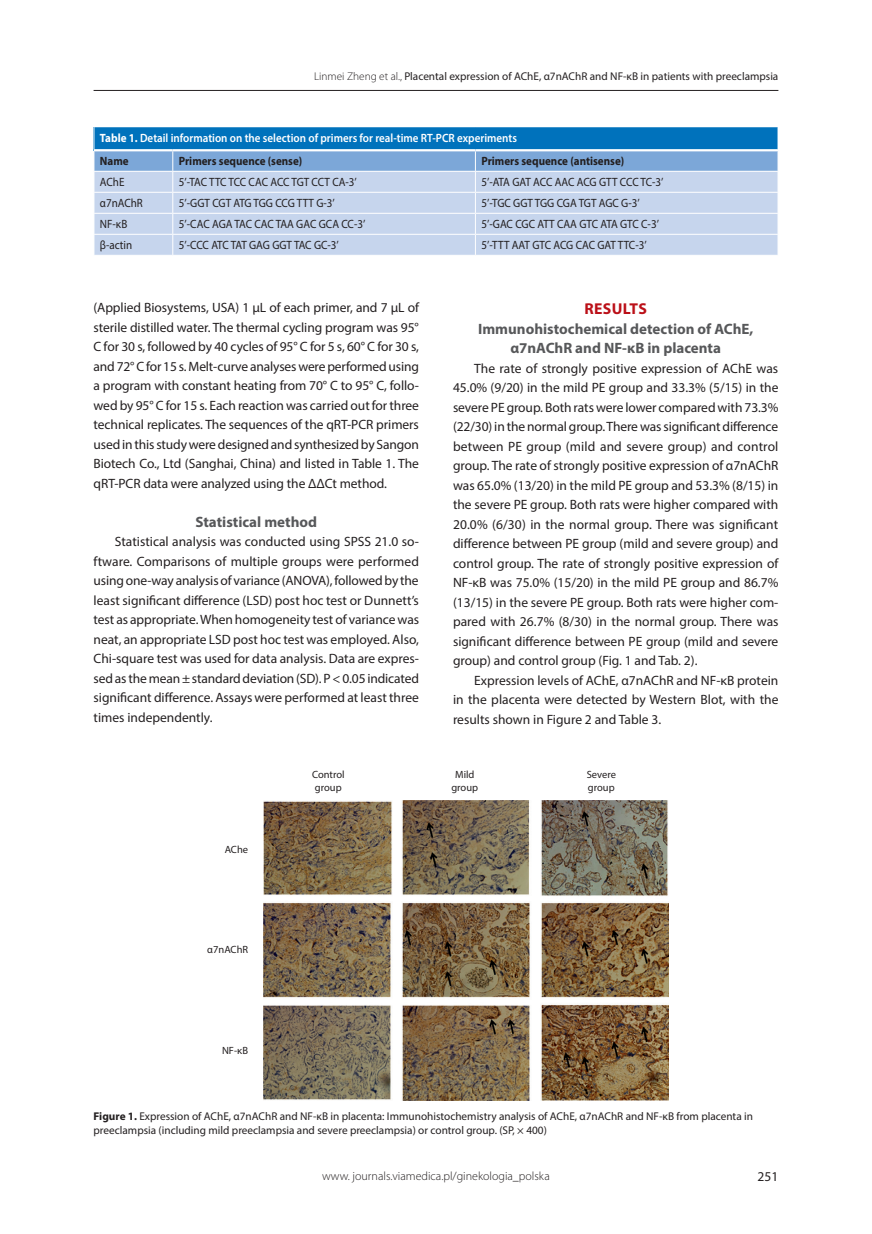
<style>
.page{position:relative;width:872px;height:1234px;background:#fff}
.page>*{position:absolute;margin:0;border:0;box-sizing:border-box;transform-origin:0 0}
._05_-_Srodtytul_1{font:700 15.75px "Myriad Pro";letter-spacing:.02em;color:#bb1018}
._05_-_Środtytul_2{font:700 15px/19.5px "Myriad Pro";color:#57585a;text-align:center}
._08_-_Tekst{font:13.5px/19.5px "Myriad Pro";color:#231f20;text-align:justify}
._99_str_P{font:13.5px "Myriad Pro";color:#231f20}
._24_-_Tabela_-_tekst{font:12px "Myriad Pro";letter-spacing:-.015em;color:#231f20;scale:.92 1}
._22_-_Tabela_-_tytuł{font:600 12px "Myriad Pro";color:#fff;scale:.92 1}
._23_-_Tabela_-_nagłó{font:700 12px "Myriad Pro";color:#231f20;scale:.92 1}
.t1{font:300 12px "Myriad Pro";color:#231f20}
._21_-_Rycina_-_podpi{font:11.25px/14.2px "Myriad Pro";color:#231f20}
.t2{font:10.5px/12.6px "Myriad Pro";color:#231f20}
.s1{font-weight:300}
.s2{font-weight:700}
</style>
<div class="page">
<hr style="left:94px;top:90px;width:684px;height:1px;background:#231f20">
<svg style="left:94px;top:127px;width:684px;height:128px;background:#9bbee2"></svg>
<hr style="left:94px;top:149px;width:79px;height:2px;background:#fff">
<hr style="left:173px;top:149px;width:302px;height:2px;background:#fff">
<hr style="left:475px;top:149px;width:303px;height:2px;background:#fff">
<img style="left:263px;top:800px;width:405px;height:300px">
<p class="_21_-_Rycina_-_podpi" style="left:314px;top:69px;width:466px"><span class="s1">Linmei Zheng et al.,</span> Placental expression of AChE, α7nAChR and NF-κB in patients with preeclampsia</p>
<p class="_22_-_Tabela_-_tytuł" style="left:100px;top:130px;width:455px"><span class="s2">Table 1.</span> Detail information on the selection of primers for real-time RT-PCR experiments</p>
<p class="_23_-_Tabela_-_nagłó" style="left:100px;top:153px;width:33px">Name</p>
<p class="_23_-_Tabela_-_nagłó" style="left:179px;top:153px;width:136px">Primers sequence (sense)</p>
<p class="_23_-_Tabela_-_nagłó" style="left:481px;top:153px;width:157px">Primers sequence (antisense)</p>
<p class="_24_-_Tabela_-_tekst" style="left:100px;top:175px;width:28px">AChE</p>
<p class="_24_-_Tabela_-_tekst" style="left:179px;top:175px;width:195px">5’-TAC TTC TCC CAC ACC TGT CCT CA-3’</p>
<p class="_24_-_Tabela_-_tekst" style="left:481px;top:175px;width:199px">5’-ATA GAT ACC AAC ACG GTT CCC TC-3’</p>
<p class="_24_-_Tabela_-_tekst" style="left:100px;top:196px;width:48px">α7nAChR</p>
<p class="_24_-_Tabela_-_tekst" style="left:179px;top:196px;width:171px">5’-GGT CGT ATG TGG CCG TTT G-3’</p>
<p class="_24_-_Tabela_-_tekst" style="left:481px;top:196px;width:174px">5’-TGC GGT TGG CGA TGT AGC G-3’</p>
<p class="_24_-_Tabela_-_tekst" style="left:100px;top:217px;width:31px">NF-κB</p>
<p class="_24_-_Tabela_-_tekst" style="left:179px;top:217px;width:204px">5’-CAC AGA TAC CAC TAA GAC GCA CC-3’</p>
<p class="_24_-_Tabela_-_tekst" style="left:481px;top:217px;width:194px">5’-GAC CGC ATT CAA GTC ATA GTC C-3’</p>
<p class="_24_-_Tabela_-_tekst" style="left:100px;top:238px;width:37px">β-actin</p>
<p class="_24_-_Tabela_-_tekst" style="left:179px;top:238px;width:175px">5’-CCC ATC TAT GAG GGT TAC GC-3’</p>
<p class="_24_-_Tabela_-_tekst" style="left:481px;top:238px;width:181px">5’-TTT AAT GTC ACG CAC GAT TTC-3’</p>
<p class="_08_-_Tekst" style="left:94px;top:297px;width:327px">(Applied Biosystems, USA) 1 μL of each primer, and 7 μL of sterile distilled water. The thermal cycling program was 95° C for 30 s, followed by 40 cycles of 95° C for 5 s, 60° C for 30 s, and 72° C for 15 s. Melt-curve analyses were performed using a program with constant heating from 70° C to 95° C, follo&shy;wed by 95° C for 15 s. Each reaction was carried out for three technical replicates. The sequences of the qRT-PCR primers used in this study were designed and synthesized by Sangon Biotech Co., Ltd (Sanghai, China) and listed in Table 1. The qRT-PCR data were analyzed using the ΔΔCt method.</p>
<p class="_05_-_Środtytul_2" style="left:195px;top:511px;width:123px">Statistical method</p>
<p class="_08_-_Tekst" style="left:94px;top:531px;width:327px;text-indent:21px">Statistical analysis was conducted using SPSS 21.0 so&shy;ftware. Comparisons of multiple groups were performed using one-way analysis of variance (ANOVA), followed by the least significant difference (LSD) post hoc test or Dunnett’s test as appropriate. When homogeneity test of variance was neat, an appropriate LSD post hoc test was employed. Also, Chi-square test was used for data analysis. Data are expres&shy;sed as the mean ± standard deviation (SD). P &lt; 0.05 indicated significant difference. Assays were performed at least three times independently.</p>
<p class="_05_-_Srodtytul_1" style="left:584px;top:298px;width:64px">RESULTS</p>
<p class="_05_-_Środtytul_2" style="left:478px;top:318px;width:277px">Immunohistochemical detection of AChE, α7nAChR and NF-κB in placenta</p>
<p class="_08_-_Tekst" style="left:453px;top:358px;width:327px;text-indent:21px">The rate of strongly positive expression of AChE was 45.0% (9/20) in the mild PE group and 33.3% (5/15) in the severe PE group. Both rats were lower compared with 73.3% (22/30) in the normal group. There was significant difference between PE group (mild and severe group) and control group. The rate of strongly positive expression of α7nAChR was 65.0% (13/20) in the mild PE group and 53.3% (8/15) in the severe PE group. Both rats were higher compared with 20.0% (6/30) in the normal group. There was significant difference between PE group (mild and severe group) and control group. The rate of strongly positive expression of NF-κB was 75.0% (15/20) in the mild PE group and 86.7% (13/15) in the severe PE group. Both rats were higher com&shy;pared with 26.7% (8/30) in the normal group. There was significant difference between PE group (mild and severe group) and control group (Fig. 1 and Tab. 2).</p>
<p class="_08_-_Tekst" style="left:453px;top:670px;width:327px;text-indent:21px">Expression levels of AChE, α7nAChR and NF-κB protein in the placenta were detected by Western Blot, with the results shown in Figure 2 and Table 3.</p>
<p class="t2" style="left:225px;top:842px;width:25px">AChe</p>
<p class="t2" style="left:207px;top:943px;width:42px">α7nAChR</p>
<p class="t2" style="left:222px;top:1043px;width:28px">NF-κB</p>
<p class="t2" style="left:312px;top:768px;width:34px">Control group</p>
<p class="t2" style="left:451px;top:768px;width:28px;text-align:center">Mild group</p>
<p class="t2" style="left:586px;top:768px;width:31px">Severe group</p>
<p class="_21_-_Rycina_-_podpi" style="left:94px;top:1108px;width:661px"><span class="s2">Figure 1.</span> Expression of AChE, α7nAChR and NF-κB in placenta: Immunohistochemistry analysis of AChE, α7nAChR and NF-κB from placenta in preeclampsia (including mild preeclampsia and severe preeclampsia) or control group. (SP, × 400)</p>
<p class="t1" style="left:322px;top:1169px;width:229px">www. journals.viamedica.pl/ginekologia_polska</p>
<p class="_99_str_P" style="left:757px;top:1168px;width:22px">251</p>
</div>
